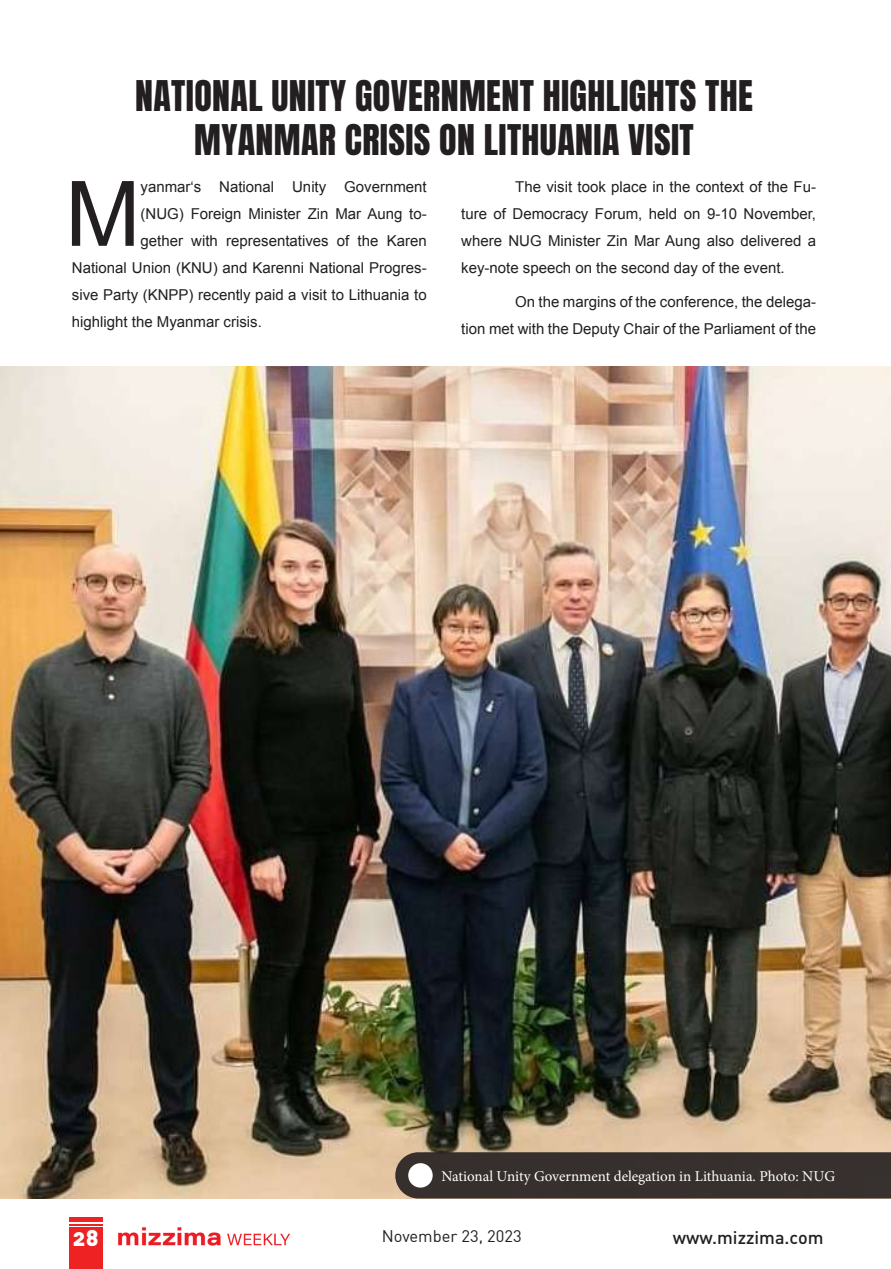
<style>
.page{position:relative;width:891px;height:1269px;background:#fff}
.page>*{position:absolute;margin:0;border:0;box-sizing:border-box;transform-origin:0 0}
.t1{font:90.45px "Arial";color:#231f20}
.t2{font:36px/43.2px "Anton";letter-spacing:.01em;color:#231f20;text-align:center}
.t3{font:22.5px "DIN Black Alternate";color:#fff}
.t4{font:500 18px "DIN";color:#231f20}
.t5{font:16.5px "DIN";color:#231f20}
.t6{font:15px/27px "Arial";color:#231f20;text-align:justify}
.t7{font:15px "Minion Pro";color:#fff}
</style>
<div class="page">
<img style="left:118px;top:1227px;width:172px;height:19px">
<hr style="left:69px;top:1217px;width:33px;height:4px;background:#ee2123">
<hr style="left:69px;top:1224px;width:33px;height:2px;background:#ee2123">
<div style="left:69px;top:1228px;width:33px;height:41px;background:#ee2123"></div>
<img style="left:0;top:367px;width:891px;height:832px">
<div style="left:395px;top:1152px;width:496px;height:47px;background:#37302e"></div>
<div style="left:408px;top:1163px;width:25px;height:25px;background:#fff;border-radius:50%"></div>
<h2 class="t2" style="left:135px;top:77px;width:619px">NATIONAL UNITY GOVERNMENT HIGHLIGHTS THE<br>MYANMAR CRISIS ON LITHUANIA VISIT</h2>
<h1 class="t1" style="left:65px;top:155px;width:77px">M</h1>
<p class="t6" style="left:141px;top:173px;width:288px">yanmar‘s National Unity Government</p>
<p class="t6" style="left:141px;top:200px;width:288px">(NUG) Foreign Minister Zin Mar Aung to-</p>
<p class="t6" style="left:141px;top:227px;width:288px">gether with representatives of the Karen</p>
<p class="t6" style="left:72px;top:254px;width:356px">National Union (KNU) and Karenni National Progres-</p>
<p class="t6" style="left:72px;top:281px;width:356px">sive Party (KNPP) recently paid a visit to Lithuania to</p>
<p class="t6" style="left:72px;top:308px;width:192px">highlight the Myanmar crisis.</p>
<p class="t6" style="left:461px;top:173px;width:356px;text-indent:54px">The visit took place in the context of the Fu&shy;ture of Democracy Forum, held on 9-10 November, where NUG Minister Zin Mar Aung also delivered a key-note speech on the second day of the event.</p>
<p class="t6" style="left:461px;top:288px;width:356px;text-align:right">On the margins of the conference, the delega-<br>tion met with the Deputy Chair of the Parliament of the</p>
<p class="t7" style="left:441px;top:1166px;width:395px">National Unity Government delegation in Lithuania. Photo: NUG</p>
<h3 class="t3" style="left:73px;top:1223px;width:27px">28</h3>
<p class="t5" style="left:382px;top:1226px;width:142px">November 23, 2023</p>
<p class="t4" style="left:673px;top:1226px;width:152px">www.mizzima.com</p>
</div>
